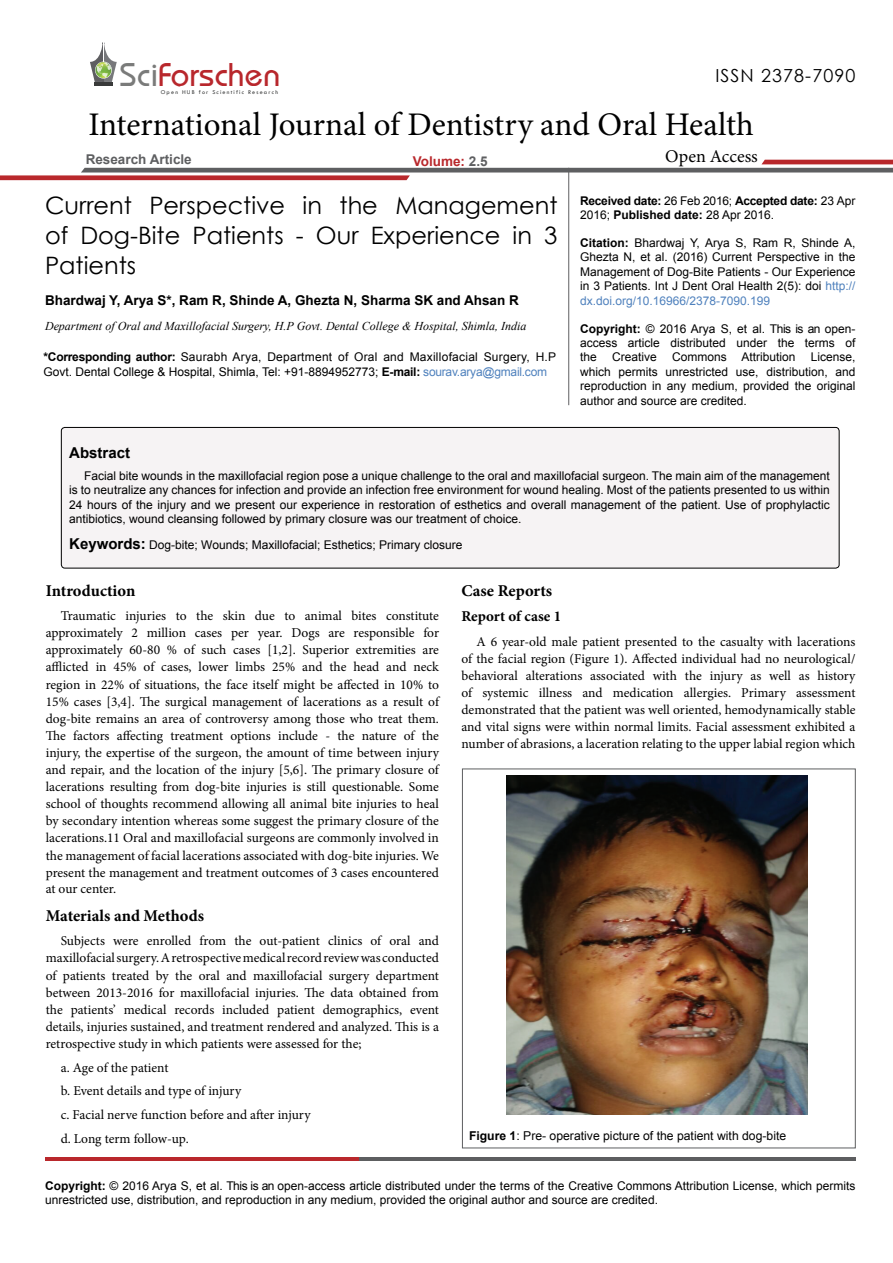
<style>
.page{position:relative;width:893px;height:1263px;background:#fff}
.page>*{position:absolute;margin:0;border:0;box-sizing:border-box;transform-origin:0 0}
.t1{font:34.2px "Opal";color:#b8272c}
.t2{font:33px "Minion Pro";color:#000}
.t3{font:24px/30px "Century Gothic";color:#000;text-align:justify}
.t4{font:18px "Century Gothic";letter-spacing:.06em;color:#000}
.t5{font:18px "Minion Pro";color:#000}
.List_Paragraph{font:700 16.5px "Minion Pro";color:#000}
.List_Paragraph-2{font:700 15px "Minion Pro";letter-spacing:.005em;color:#000}
.List_Paragraph-3{font:700 15px "Arial";color:#000}
.t6{font:13.5px/17.1px "Minion Pro";color:#000;text-align:justify}
.t7{font:700 13.5px "Arial";color:#000}
.t8{font:700 13.5px "Arial";color:#5e5f61}
.t9{font:700 13.5px "Arial";color:#b9282c}
.t10{font:12.15px "Arial";color:#000}
.t11{font:12px/14.4px "Arial";color:#000;text-align:justify}
.t12{font:italic 12px "Times New Roman";color:#000}
.t13{font:700 12px/14.4px "Arial";letter-spacing:-.02em;color:#000}
.t14{font:6px "Tw Cen";letter-spacing:.2em;color:#393a3a}
.s1{color:#7a7b7a}
.s2{color:#5e5f61}
.s3{font-weight:400}
.s4{font-weight:700}
.s5{color:#4f81bd}
.s6{font-weight:700;font-size:15px}
</style>
<div class="page">
<hr style="left:94px;top:82px;width:19px;height:4px;background:#393a3a">
<svg style="left:90px;top:42px;width:27px;height:40px"></svg>
<svg style="left:0;top:160px;width:893px;height:20px"></svg>
<hr style="left:45px;top:1157px;width:314px;height:4px;background:#b9282c">
<hr style="left:359px;top:1157px;width:496px;height:4px;background:#5d5e60">
<hr style="left:568px;top:168px;width:1px;height:237px;background:#5e5f61">
<div style="left:61px;top:427px;width:778px;height:141px;background:#f6f3f4;border-radius:4px"></div>
<div style="left:61px;top:427px;width:778px;height:141px;border:1px solid #000;border-radius:4px"></div>
<img style="left:507px;top:776px;width:301px;height:339px">
<h1 class="t1" style="left:120px;top:54px;width:162px"><span class="s1">Sci</span>Forschen</h1>
<p class="t14" style="left:161px;top:88px;width:119px">Open HUB for Scientific Research</p>
<h2 class="t2" style="left:88px;top:103px;width:667px">International Journal of Dentistry and Oral Health</h2>
<h3 class="t5" style="left:665px;top:145px;width:94px">Open Access</h3>
<h3 class="t4" style="left:715px;top:63px;width:142px">ISSN 2378-7090</h3>
<p class="t8" style="left:86px;top:151px;width:108px">Research Article</p>
<p class="t9" style="left:413px;top:152px;width:76px">Volume: <span class="s2">2.5</span></p>
<p class="t3" style="left:45px;top:190px;width:514px">Current Perspective in the Management of Dog-Bite Patients - Our Experience in 3<br>Patients</p>
<p class="t7" style="left:45px;top:291px;width:475px">Bhardwaj Y, Arya S*, Ram R, Shinde A, Ghezta N, Sharma SK and Ahsan R</p>
<p class="t12" style="left:45px;top:318px;width:483px">Department of Oral and Maxillofacial Surgery, H.P Govt. Dental College &amp; Hospital, Shimla, India</p>
<p class="t13" style="left:580px;top:194px;width:277px">Received date: <span class="s3">26 Feb 2016;</span> Accepted date: <span class="s3">23 Apr<br>2016;</span> Published date: <span class="s3">28 Apr 2016.</span></p>
<p class="t11" style="left:580px;top:236px;width:277px"><span class="s4">Citation:</span> Bhardwaj Y, Arya S, Ram R, Shinde A, Ghezta N, et al. (2016) Current Perspective in the Management of Dog-Bite Patients - Our Experience in 3 Patients. Int J Dent Oral Health 2(5): doi <span class="s5">http:// dx.doi.org/10.16966/2378-7090.199</span></p>
<p class="t11" style="left:580px;top:321px;width:277px"><span class="s4">Copyright:</span> © 2016 Arya S, et al. This is an open&shy;access article distributed under the terms of the</p>
<p class="t11" style="left:44px;top:350px;width:514px"><span class="s4">*Corresponding author:</span> Saurabh Arya, Department of Oral and Maxillofacial Surgery, H.P<br>Govt. Dental College &amp; Hospital, Shimla, Tel: +91-8894952773; <span class="s4">E-mail:</span> <span class="s5">sourav.arya@gmail.com</span></p>
<p class="t11" style="left:612px;top:350px;width:46px">Creative</p>
<p class="t11" style="left:672px;top:350px;width:125px">Commons Attribution</p>
<p class="t11" style="left:580px;top:350px;width:277px;text-indent:231px">License, which permits unrestricted use, distribution, and reproduction in any medium, provided the original author and source are credited.</p>
<p class="List_Paragraph-3" style="left:69px;top:443px;width:62px">Abstract</p>
<p class="t11" style="left:69px;top:468px;width:762px;text-indent:15px">Facial bite wounds in the maxillofacial region pose a unique challenge to the oral and maxillofacial surgeon. The main aim of the management is to neutralize any chances for infection and provide an infection free environment for wound healing. Most of the patients presented to us within 24 hours of the injury and we present our experience in restoration of esthetics and overall management of the patient. Use of prophylactic antibiotics, wound cleansing followed by primary closure was our treatment of choice.</p>
<p class="t11" style="left:69px;top:537px;width:395px"><span class="s6">Keywords:</span> Dog-bite; Wounds; Maxillofacial; Esthetics; Primary closure</p>
<p class="List_Paragraph" style="left:46px;top:579px;width:91px">Introduction</p>
<p class="t6" style="left:46px;top:607px;width:395px;text-indent:15px">Traumatic injuries to the skin due to animal bites constitute approximately 2 million cases per year. Dogs are responsible for approximately 60-80 % of such cases [1,2]. Superior extremities are afflicted in 45% of cases, lower limbs 25% and the head and neck region in 22% of situations, the face itself might be affected in 10% to 15% cases [3,4]. The surgical management of lacerations as a result of dog-bite remains an area of controversy among those who treat them.<br>The factors affecting treatment options include - the nature of the injury, the expertise of the surgeon, the amount of time between injury and repair, and the location of the injury [5,6]. The primary closure of lacerations resulting from dog-bite injuries is still questionable. Some school of thoughts recommend allowing all animal bite injuries to heal by secondary intention whereas some suggest the primary closure of the lacerations.11 Oral and maxillofacial surgeons are commonly involved in the management of facial lacerations associated with dog-bite injuries. We present the management and treatment outcomes of 3 cases encountered at our center.</p>
<p class="List_Paragraph" style="left:46px;top:904px;width:160px">Materials and Methods</p>
<p class="t6" style="left:46px;top:932px;width:395px;text-indent:15px">Subjects were enrolled from the out-patient clinics of oral and maxillofacial surgery. A retrospective medical record review was conducted of patients treated by the oral and maxillofacial surgery department between 2013-2016 for maxillofacial injuries. The data obtained from the patients’ medical records included patient demographics, event details, injuries sustained, and treatment rendered and analyzed. This is a retrospective study in which patients were assessed for the;</p>
<p class="t6" style="left:61px;top:1059px;width:109px">a. Age of the patient</p>
<p class="t6" style="left:61px;top:1082px;width:182px">b. Event details and type of injury</p>
<p class="t6" style="left:61px;top:1106px;width:251px">c. Facial nerve function before and after injury</p>
<p class="t6" style="left:61px;top:1130px;width:129px">d. Long term follow-up.</p>
<p class="List_Paragraph" style="left:461px;top:579px;width:92px">Case Reports</p>
<p class="List_Paragraph-2" style="left:461px;top:606px;width:101px">Report of case 1</p>
<p class="t6" style="left:461px;top:633px;width:395px;text-indent:15px">A 6 year-old male patient presented to the casualty with lacerations of the facial region (Figure 1). Affected individual had no neurological/ behavioral alterations associated with the injury as well as history of systemic illness and medication allergies. Primary assessment demonstrated that the patient was well oriented, hemodynamically stable and vital signs were within normal limits. Facial assessment exhibited a number of abrasions, a laceration relating to the upper labial region which</p>
<p class="t10" style="left:469px;top:1127px;width:319px"><span class="s4">Figure 1</span>: Pre- operative picture of the patient with dog-bite</p>
<p class="t11" style="left:45px;top:1178px;width:812px"><span class="s4">Copyright:</span> © 2016 Arya S, et al. This is an open-access article distributed under the terms of the Creative Commons Attribution License, which permits unrestricted use, distribution, and reproduction in any medium, provided the original author and source are credited.</p>
</div>
